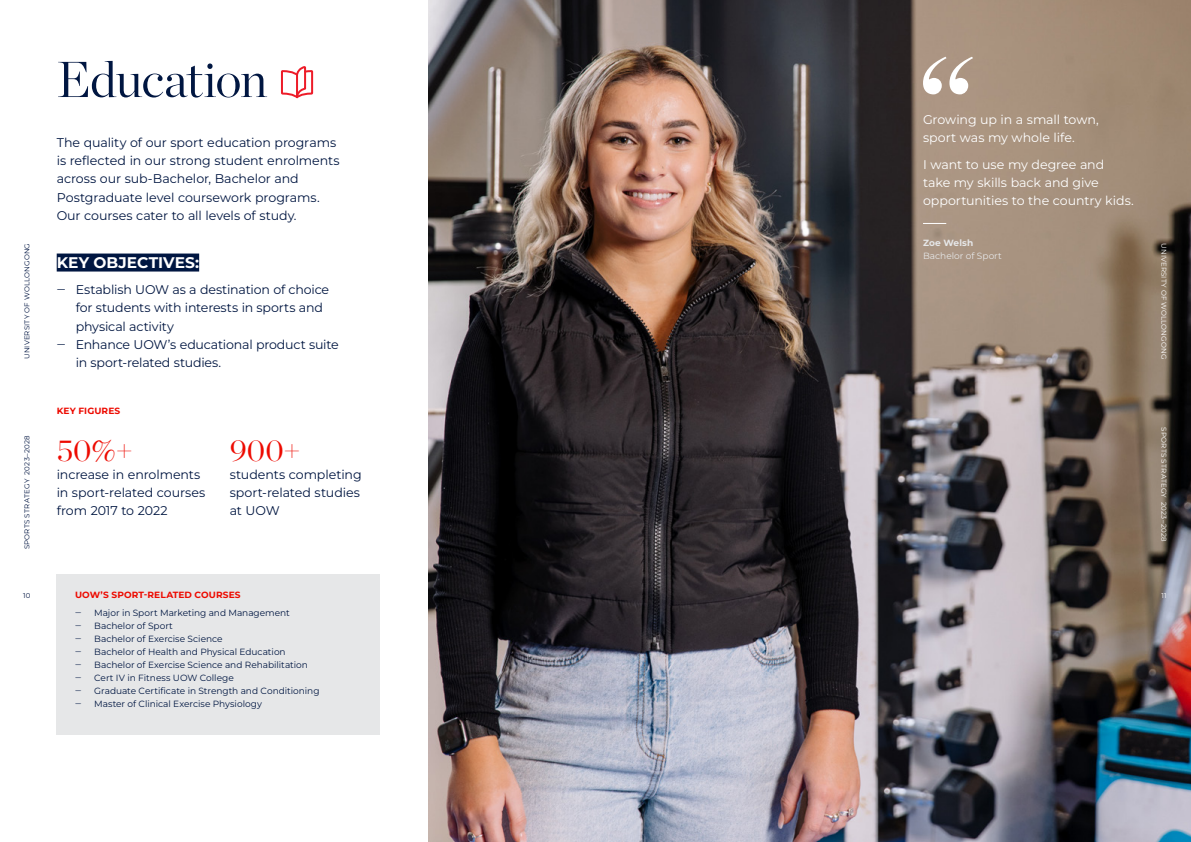
<style>
.page{position:relative;width:1191px;height:842px;background:#fff}
.page>*{position:absolute;margin:0;border:0;box-sizing:border-box;transform-origin:0 0}
.t1{font:300 50.4px "Chronicle Display";letter-spacing:-.02em;color:#001641}
.t2{font:300 30.8px "Chronicle Display";color:#ed0a00}
.t3{font:700 15.4px "Montserrat";color:#fff}
.Intro_body_copy{font:12.6px/18.2px "Montserrat";letter-spacing:-.005em;color:#001641}
.Intro_body_copy-2{font:12.6px/18.2px "Montserrat";letter-spacing:-.005em;color:#fff}
.t4{font:9px "Montserrat";color:#001641}
.H6{font:700 9px "Montserrat";letter-spacing:.015em;color:#ed0a00}
.Body{font:9px/13px "Montserrat";color:#e6e7e8}
.t5{font:7px "Montserrat";letter-spacing:.03em;color:#fff}
.t6{font:7px "Montserrat";letter-spacing:.03em;color:#001541}
.s1{font-weight:700}
</style>
<div class="page">
<div style="left:57px;top:254px;width:142px;height:18px;background:#001641"></div>
<div style="left:57px;top:574px;width:323px;height:160px;background:#e6e7e8"></div>
<img style="left:429px;top:0;width:762px;height:842px">
<svg style="left:923px;top:57px;width:50px;height:37px"></svg>
<svg style="left:923px;top:223px;width:23px;height:1px"></svg>
<svg style="left:281px;top:66px;width:32px;height:32px"></svg>
<p class="t6" style="left:22px;top:359px;width:118px;rotate:-90deg">UNIVERSITY OF WOLLONGONG</p>
<p class="t6" style="left:22px;top:549px;width:115px;rotate:-90deg">SPORTS STRATEGY 2023–2028</p>
<p class="t6" style="left:23px;top:591px;width:9px">10</p>
<h1 class="t1" style="left:57px;top:41px;width:212px">Education</h1>
<p class="Intro_body_copy" style="left:57px;top:133px;width:284px">The quality of our sport education programs is reflected in our strong student enrolments across our sub-Bachelor, Bachelor and Postgraduate level coursework programs.<br>Our courses cater to all levels of study.</p>
<h2 class="t3" style="left:57px;top:252px;width:144px">KEY OBJECTIVES:</h2>
<p class="Intro_body_copy" style="left:76px;top:280px;width:255px;text-indent:-19px">‒ Establish UOW as a destination of choice for students with interests in sports and physical activity</p>
<p class="Intro_body_copy" style="left:76px;top:335px;width:265px;text-indent:-19px">‒ Enhance UOW’s educational product suite in sport-related studies.</p>
<h2 class="H6" style="left:57px;top:404px;width:65px">KEY FIGURES</h2>
<h3 class="t2" style="left:57px;top:426px;width:78px">50%+</h3>
<p class="Intro_body_copy" style="left:57px;top:465px;width:150px">increase in enrolments in sport-related courses from 2017 to 2022</p>
<h3 class="t2" style="left:230px;top:426px;width:73px">900+</h3>
<p class="Intro_body_copy" style="left:230px;top:465px;width:133px">students completing sport-related studies at UOW</p>
<h2 class="H6" style="left:75px;top:589px;width:167px">UOW’S SPORT-RELATED COURSES</h2>
<p class="t4" style="left:75px;top:606px;width:8px">‒</p>
<p class="t4" style="left:94px;top:606px;width:197px">Major in Sport Marketing and Management</p>
<p class="t4" style="left:75px;top:619px;width:8px">‒</p>
<p class="t4" style="left:94px;top:619px;width:80px">Bachelor of Sport</p>
<p class="t4" style="left:75px;top:632px;width:8px">‒</p>
<p class="t4" style="left:94px;top:632px;width:130px">Bachelor of Exercise Science</p>
<p class="t4" style="left:75px;top:645px;width:8px">‒</p>
<p class="t4" style="left:94px;top:645px;width:193px">Bachelor of Health and Physical Education</p>
<p class="t4" style="left:75px;top:658px;width:8px">‒</p>
<p class="t4" style="left:94px;top:658px;width:215px">Bachelor of Exercise Science and Rehabilitation</p>
<p class="t4" style="left:75px;top:671px;width:8px">‒</p>
<p class="t4" style="left:94px;top:671px;width:141px">Cert IV in Fitness UOW College</p>
<p class="t4" style="left:75px;top:684px;width:8px">‒</p>
<p class="t4" style="left:94px;top:684px;width:227px">Graduate Certificate in Strength and Conditioning</p>
<p class="t4" style="left:75px;top:697px;width:8px">‒</p>
<p class="t4" style="left:94px;top:697px;width:169px">Master of Clinical Exercise Physiology</p>
<p class="Intro_body_copy-2" style="left:923px;top:110px;width:177px">Growing up in a small town, sport was my whole life.</p>
<p class="Intro_body_copy-2" style="left:923px;top:155px;width:212px">I want to use my degree and take my skills back and give opportunities to the country kids.</p>
<p class="Body" style="left:923px;top:236px;width:80px"><span class="s1">Zoe Welsh<br></span>Bachelor of Sport</p>
<p class="t5" style="left:1168px;top:243px;width:118px;rotate:90deg">UNIVERSITY OF WOLLONGONG</p>
<p class="t5" style="left:1168px;top:427px;width:115px;rotate:90deg">SPORTS STRATEGY 2023–2028</p>
<p class="t5" style="left:1161px;top:591px;width:7px">11</p>
</div>
